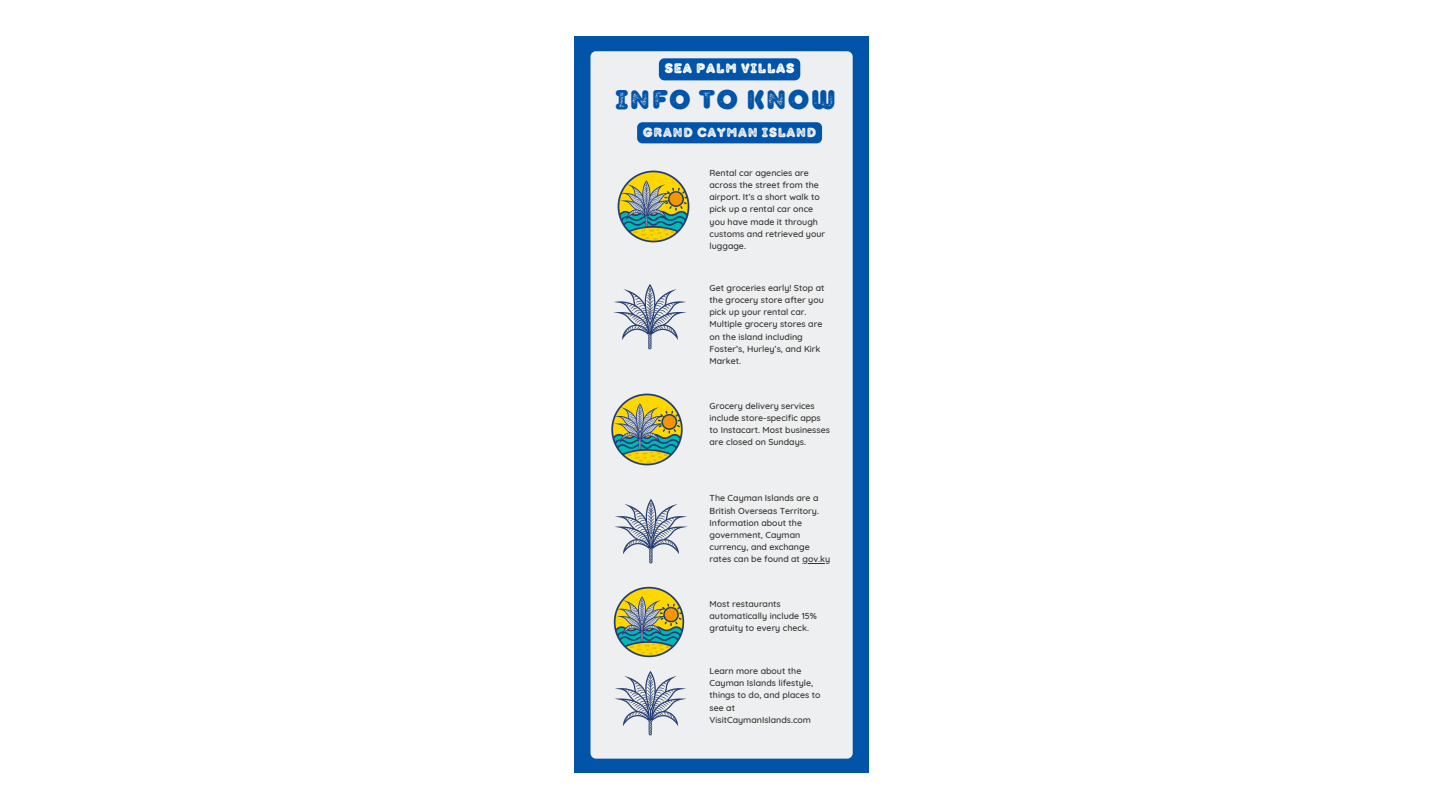
<style>
.page{position:relative;width:1440px;height:810px;background:#fff}
.page>*{position:absolute;margin:0;border:0;box-sizing:border-box;transform-origin:0 0}
.t1{font:27px "TT Milks Casual 900 One";letter-spacing:.055em;color:#0254a9}
.t2{font:13.7px "TT Milks Casual 900 One";letter-spacing:.055em;color:#fff}
.t3{font:13.3px "TT Milks Casual 900 One";letter-spacing:.055em;color:#edeff0}
.t4{font:500 8.8px/12.2px "Quicksand";color:#373431}
</style>
<div class="page">
<div style="left:574px;top:37px;width:295px;height:736px;background:#0254a9"></div>
<div style="left:590px;top:51px;width:263px;height:708px;background:#edeff0;border-radius:6px"></div>
<img style="left:613px;top:284px;width:74px;height:66px">
<img style="left:615px;top:506px;width:72px;height:42px">
<img style="left:614px;top:696px;width:73px;height:40px">
<img style="left:590px;top:131px;width:140px;height:151px">
<div style="left:659px;top:58px;width:141px;height:22px;background:#0254a9"></div>
<svg style="left:802px;top:563px;width:28px;height:1px"></svg>
<div style="left:637px;top:122px;width:185px;height:21px;background:#0254a9;border-radius:5px"></div>
<img style="left:590px;top:354px;width:93px;height:152px">
<img style="left:590px;top:548px;width:96px;height:148px">
<p class="t2" style="left:665px;top:61px;width:131px">SEA PALM VILLAS</p>
<p class="t1" style="left:616px;top:85px;width:222px">INFO TO KNOW</p>
<p class="t3" style="left:643px;top:125px;width:175px">GRAND CAYMAN ISLAND</p>
<p class="t4" style="left:710px;top:167px;width:117px">Rental car agencies are across the street from the airport. It’s a short walk to pick up a rental car once you have made it through customs and retrieved your luggage.</p>
<p class="t4" style="left:710px;top:282px;width:116px">Get groceries early! Stop at the grocery store after you pick up your rental car.<br>Multiple grocery stores are on the island including<br>Foster’s, Hurley’s, and Kirk<br>Market.</p>
<h1 class="t4" style="left:710px;top:399px;width:122px">Grocery delivery services include store-specific apps to Instacart. Most businesses are closed on Sundays.</h1>
<h2 class="t4" style="left:710px;top:492px;width:122px">The Cayman Islands are a<br>British Overseas Territory.<br>Information about the government, Cayman currency, and exchange rates can be found at gov.ky</h2>
<p class="t4" style="left:710px;top:597px;width:109px">Most restaurants automatically include 15% gratuity to every check.</p>
<p class="t4" style="left:710px;top:665px;width:112px">Learn more about the<br>Cayman Islands lifestyle, things to do, and places to see at<br>VisitCaymanIslands.com</p>
</div>
